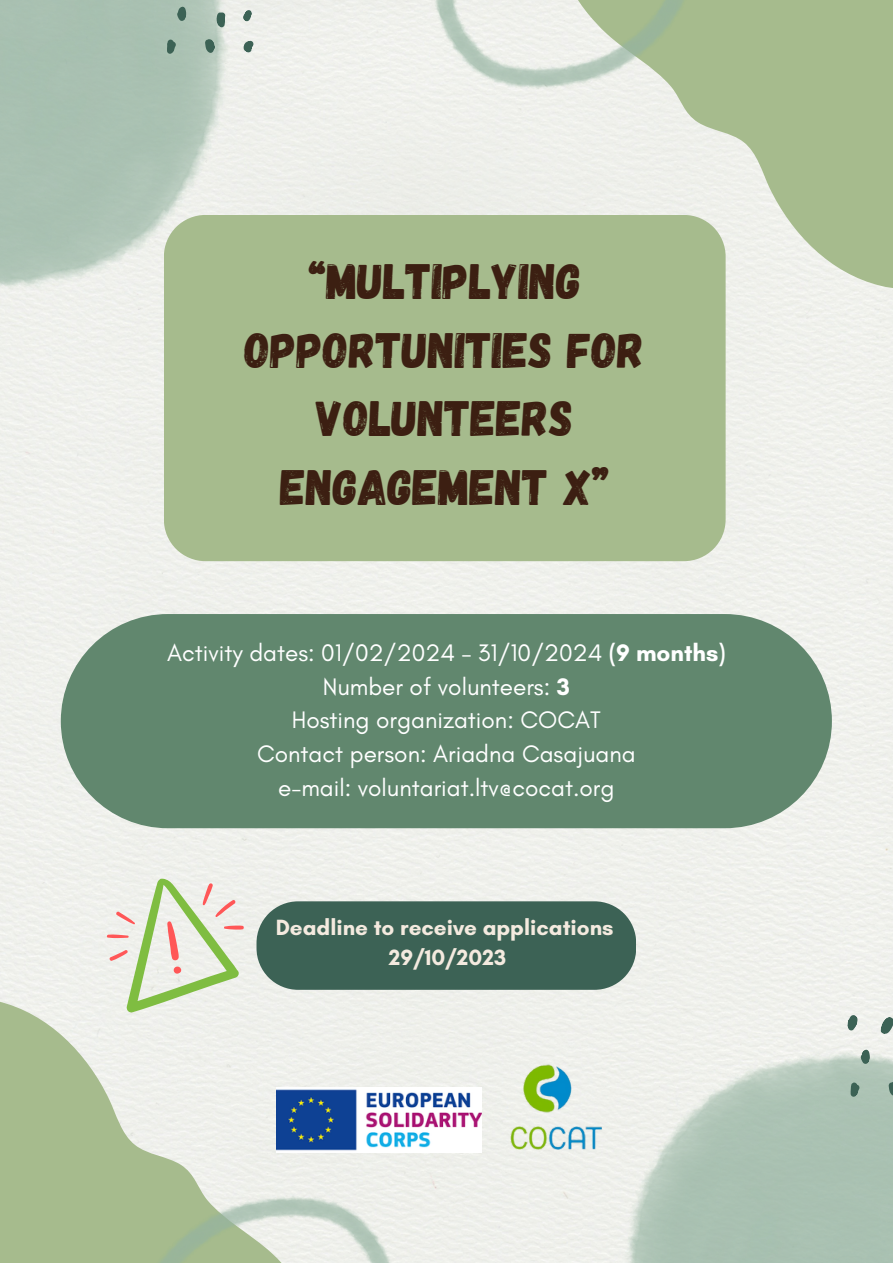
<style>
.page{position:relative;width:893px;height:1264px;background:#fff}
.page>*{position:absolute;margin:0;border:0;box-sizing:border-box;transform-origin:0 0}
.t1{font:49.65px/68.6px "Gagalin";color:#3c1f12;text-align:center}
.t2{font:24.3px "Glacial Indifference";color:#fff}
.t3{font:700 22.5px "Glacial Indifference";color:#f4eadf}
.s1{font-weight:700}
</style>
<div class="page">
<div style="left:0;top:0;width:892px;height:1262px;background:#eff0ec"></div>
<img style="left:622px;top:1050px;width:270px;height:212px">
<svg style="left:0;top:997px;width:312px;height:265px;background:#cdd7c0"></svg>
<div style="left:61px;top:614px;width:770px;height:214px;background:#61876e;border-radius:107px"></div>
<img style="left:0;top:0;width:230px;height:291px">
<img style="left:130px;top:1195px;width:270px;height:67px">
<svg style="left:566px;top:0;width:326px;height:290px;background:#c3d0b3"></svg>
<img style="left:431px;top:0;width:269px;height:89px">
<svg style="left:177px;top:7px;width:9px;height:14px"></svg>
<svg style="left:216px;top:12px;width:9px;height:15px"></svg>
<svg style="left:243px;top:10px;width:9px;height:12px"></svg>
<svg style="left:167px;top:40px;width:9px;height:14px"></svg>
<svg style="left:205px;top:39px;width:10px;height:14px"></svg>
<svg style="left:243px;top:40px;width:11px;height:13px"></svg>
<svg style="left:847px;top:1014px;width:10px;height:16px"></svg>
<svg style="left:880px;top:1017px;width:12px;height:17px"></svg>
<svg style="left:860px;top:1049px;width:10px;height:15px"></svg>
<svg style="left:850px;top:1082px;width:9px;height:14px"></svg>
<svg style="left:888px;top:1081px;width:4px;height:15px"></svg>
<div style="left:164px;top:215px;width:561px;height:346px;background:#a6bb8d"></div>
<div style="left:256px;top:901px;width:380px;height:88px;background:#3c6255"></div>
<img style="left:277px;top:1087px;width:204px;height:65px">
<img style="left:507px;top:1062px;width:98px;height:90px">
<svg style="left:106px;top:878px;width:138px;height:135px;background:#dde1ca"></svg>
<p class="t1" style="left:245px;top:245px;width:401px">“MULTIPLYING<br>OPPORTUNITIES FOR<br>VOLUNTEERS<br>ENGAGEMENT X”</p>
<p class="t2" style="left:167px;top:637px;width:559px">Activity dates: 01/02/2024 – 31/10/2024 <span class="s1">(9 months)</span></p>
<p class="t2" style="left:322px;top:671px;width:249px">Number of volunteers: <span class="s1">3</span></p>
<p class="t2" style="left:292px;top:705px;width:310px">Hosting organization: COCAT</p>
<p class="t2" style="left:257px;top:739px;width:380px">Contact person: Ariadna Casajuana</p>
<p class="t2" style="left:278px;top:772px;width:338px">e-mail: voluntariat.ltv@cocat.org</p>
<p class="t3" style="left:276px;top:913px;width:339px">Deadline to receive applications</p>
<p class="t3" style="left:388px;top:943px;width:119px">29/10/2023</p>
</div>
